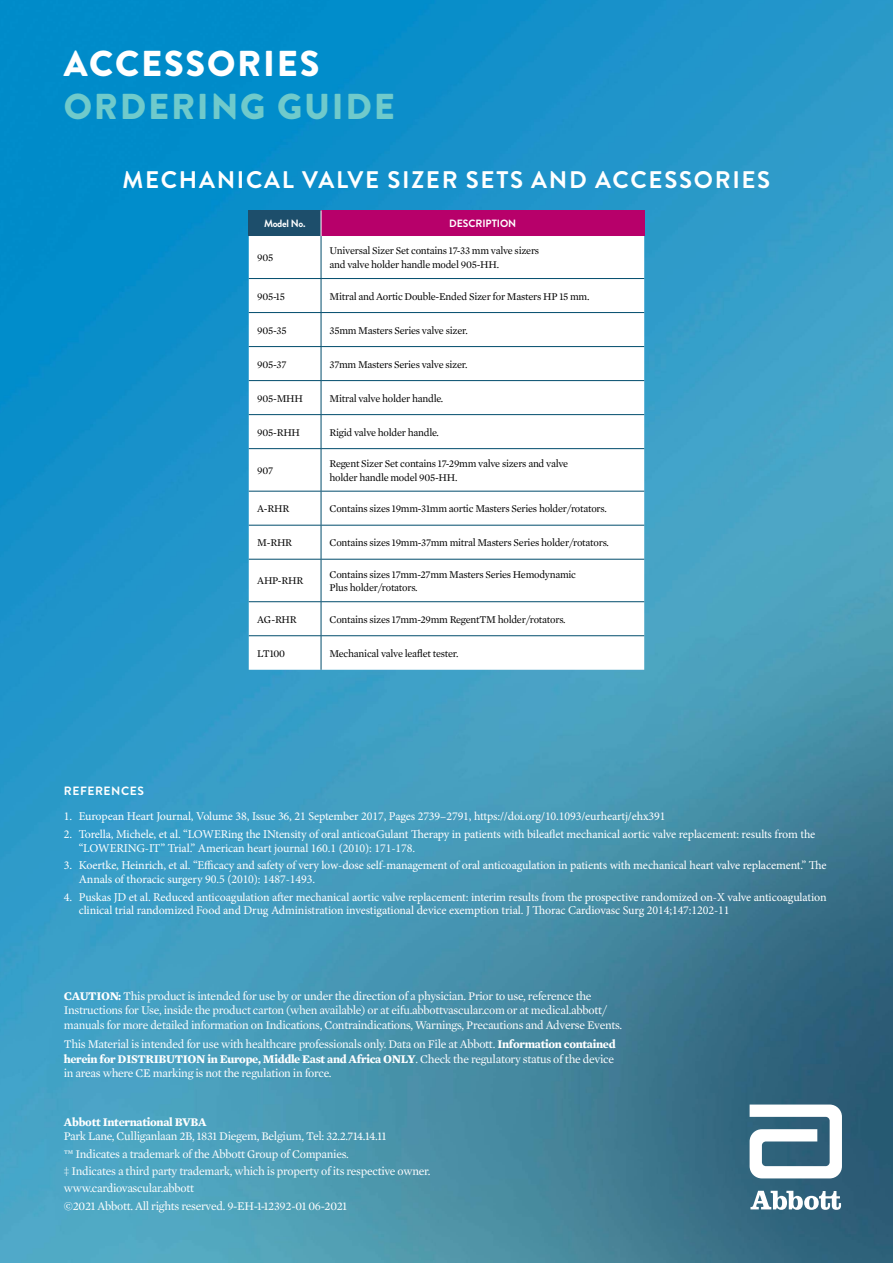
<style>
.page{position:relative;width:893px;height:1263px;background:#fff}
.page>*{position:absolute;margin:0;border:0;box-sizing:border-box;transform-origin:0 0}
.t1{font:900 36px "Brandon Grotesque";letter-spacing:.05em;color:#70cacb}
.t2{font:900 36px "Brandon Grotesque";letter-spacing:.05em;color:#fff}
.t3{font:700 24px "Brandon Grotesque";letter-spacing:.07em;color:#fff}
.t4{font:12px/17.4px "Mercury Text G1";letter-spacing:-.025em;color:#fff}
.t5{font:12px/13.5px "Minion Pro";letter-spacing:-.01em;color:#fff}
.t6{font:700 12px "Mercury Text G1";letter-spacing:-.025em;color:#fff}
.t7{font:700 12px "Brandon Grotesque";letter-spacing:.05em;color:#fff}
.t8{font:10.65px/13.5px "Mercury Text G1";letter-spacing:-.025em;color:#000}
.t9{font:700 10.65px "Brandon Grotesque";letter-spacing:-.005em;color:#fff}
.s1{font-weight:700}
</style>
<div class="page">
<img style="left:0;top:0;width:893px;height:1263px">
<div style="left:249px;top:210px;width:72px;height:26px;background:#1d4e6b"></div>
<div style="left:321px;top:210px;width:323px;height:26px;background:#b7006a"></div>
<svg style="left:249px;top:236px;width:395px;height:434px"></svg>
<hr style="left:249px;top:312px;width:72px;height:1px;background:#004c6c">
<hr style="left:249px;top:346px;width:72px;height:1px;background:#004c6c">
<hr style="left:249px;top:380px;width:72px;height:1px;background:#004c6c">
<hr style="left:249px;top:414px;width:72px;height:1px;background:#004c6c">
<hr style="left:249px;top:448px;width:72px;height:1px;background:#004c6c">
<hr style="left:249px;top:491px;width:72px;height:1px;background:#004c6c">
<hr style="left:249px;top:525px;width:72px;height:1px;background:#004c6c">
<hr style="left:249px;top:559px;width:72px;height:1px;background:#004c6c">
<hr style="left:249px;top:601px;width:72px;height:1px;background:#004c6c">
<hr style="left:249px;top:278px;width:72px;height:1px;background:#004c6c">
<hr style="left:249px;top:635px;width:72px;height:1px;background:#004c6c">
<svg style="left:321px;top:210px;width:1px;height:26px"></svg>
<hr style="left:321px;top:236px;width:1px;height:42px;background:#004c6c">
<hr style="left:321px;top:279px;width:1px;height:33px;background:#004c6c">
<hr style="left:321px;top:313px;width:1px;height:33px;background:#004c6c">
<hr style="left:321px;top:347px;width:1px;height:33px;background:#004c6c">
<hr style="left:321px;top:381px;width:1px;height:33px;background:#004c6c">
<hr style="left:321px;top:415px;width:1px;height:33px;background:#004c6c">
<hr style="left:321px;top:449px;width:1px;height:42px;background:#004c6c">
<hr style="left:321px;top:491px;width:1px;height:34px;background:#004c6c">
<hr style="left:321px;top:525px;width:1px;height:34px;background:#004c6c">
<hr style="left:321px;top:559px;width:1px;height:42px;background:#004c6c">
<hr style="left:321px;top:602px;width:1px;height:33px;background:#004c6c">
<hr style="left:321px;top:636px;width:1px;height:34px;background:#004c6c">
<hr style="left:321px;top:278px;width:323px;height:1px;background:#004c6c">
<hr style="left:321px;top:312px;width:323px;height:1px;background:#004c6c">
<hr style="left:321px;top:346px;width:323px;height:1px;background:#004c6c">
<hr style="left:321px;top:380px;width:323px;height:1px;background:#004c6c">
<hr style="left:321px;top:414px;width:323px;height:1px;background:#004c6c">
<hr style="left:321px;top:448px;width:323px;height:1px;background:#004c6c">
<hr style="left:321px;top:491px;width:323px;height:1px;background:#004c6c">
<hr style="left:321px;top:525px;width:323px;height:1px;background:#004c6c">
<hr style="left:321px;top:559px;width:323px;height:1px;background:#004c6c">
<hr style="left:321px;top:601px;width:323px;height:1px;background:#004c6c">
<hr style="left:321px;top:635px;width:323px;height:1px;background:#004c6c">
<svg style="left:750px;top:1104px;width:92px;height:74px"></svg>
<svg style="left:750px;top:1191px;width:91px;height:19px"></svg>
<h1 class="t2" style="left:64px;top:38px;width:257px">ACCESSORIES</h1>
<h1 class="t1" style="left:64px;top:82px;width:333px">ORDERING GUIDE</h1>
<h2 class="t3" style="left:123px;top:163px;width:649px">MECHANICAL VALVE SIZER SETS AND ACCESSORIES</h2>
<p class="t9" style="left:264px;top:216px;width:43px">Model No.</p>
<p class="t9" style="left:449px;top:216px;width:69px">DESCRIPTION</p>
<p class="t8" style="left:257px;top:250px;width:18px">905</p>
<p class="t8" style="left:330px;top:243px;width:211px">Universal Sizer Set contains 17-33 mm valve sizers and valve holder handle model 905-HH.</p>
<p class="t8" style="left:257px;top:289px;width:29px">905-15</p>
<p class="t8" style="left:330px;top:289px;width:261px">Mitral and Aortic Double-Ended Sizer for Masters HP 15 mm.</p>
<p class="t8" style="left:257px;top:323px;width:31px">905-35</p>
<p class="t8" style="left:330px;top:323px;width:140px">35mm Masters Series valve sizer.</p>
<p class="t8" style="left:257px;top:357px;width:31px">905-37</p>
<p class="t8" style="left:330px;top:357px;width:139px">37mm Masters Series valve sizer.</p>
<p class="t8" style="left:257px;top:391px;width:47px">905-MHH</p>
<p class="t8" style="left:330px;top:391px;width:115px">Mitral valve holder handle.</p>
<p class="t8" style="left:257px;top:425px;width:44px">905-RHH</p>
<p class="t8" style="left:330px;top:425px;width:111px">Rigid valve holder handle.</p>
<p class="t8" style="left:257px;top:463px;width:17px">907</p>
<p class="t8" style="left:330px;top:456px;width:240px">Regent Sizer Set contains 17-29mm valve sizers and valve holder handle model 905-HH.</p>
<p class="t8" style="left:257px;top:501px;width:33px">A-RHR</p>
<p class="t8" style="left:330px;top:501px;width:279px">Contains sizes 19mm-31mm aortic Masters Series holder/rotators.</p>
<p class="t8" style="left:257px;top:535px;width:36px">M-RHR</p>
<p class="t8" style="left:330px;top:535px;width:281px">Contains sizes 19mm-37mm mitral Masters Series holder/rotators.</p>
<p class="t8" style="left:257px;top:574px;width:48px">AHP-RHR</p>
<p class="t8" style="left:330px;top:567px;width:248px">Contains sizes 17mm-27mm Masters Series Hemodynamic<br>Plus holder/rotators.</p>
<p class="t8" style="left:257px;top:612px;width:41px">AG-RHR</p>
<p class="t8" style="left:330px;top:612px;width:238px">Contains sizes 17mm-29mm RegentTM holder/rotators.</p>
<p class="t8" style="left:257px;top:646px;width:29px">LT100</p>
<p class="t8" style="left:330px;top:646px;width:130px">Mechanical valve leaflet tester.</p>
<p class="t7" style="left:64px;top:783px;width:82px">REFERENCES</p>
<p class="t5" style="left:64px;top:810px;width:603px">1. European Heart Journal, Volume 38, Issue 36, 21 September 2017, Pages 2739–2791, https://doi.org/10.1093/eurheartj/ehx391</p>
<p class="t5" style="left:79px;top:827px;width:738px;text-indent:-15px">2. Torella, Michele, et al. “LOWERing the INtensity of oral anticoaGulant Therapy in patients with bileaflet mechanical aortic valve replacement: results from the “LOWERING-IT” Trial.” American heart journal 160.1 (2010): 171-178.</p>
<p class="t5" style="left:79px;top:859px;width:749px;text-indent:-15px">3. Koertke, Heinrich, et al. “Efficacy and safety of very low-dose self-management of oral anticoagulation in patients with mechanical heart valve replacement.” The<br>Annals of thoracic surgery 90.5 (2010): 1487-1493.</p>
<p class="t5" style="left:79px;top:890px;width:749px;text-indent:-15px">4. Puskas JD et al. Reduced anticoagulation after mechanical aortic valve replacement: interim results from the prospective randomized on-X valve anticoagulation clinical trial randomized Food and Drug Administration investigational device exemption trial. J Thorac Cardiovasc Surg 2014;147:1202-11</p>
<p class="t4" style="left:64px;top:988px;width:560px;line-height:14.4px"><span class="s1">CAUTION:</span> This product is intended for use by or under the direction of a physician. Prior to use, reference the<br>Instructions for Use, inside the product carton (when available) or at eifu.abbottvascular.com or at medical.abbott/ manuals for more detailed information on Indications, Contraindications, Warnings, Precautions and Adverse Events.</p>
<p class="t4" style="left:64px;top:1036px;width:553px;line-height:14.4px">This Material is intended for use with healthcare professionals only. Data on File at Abbott. <span class="s1">Information contained herein for DISTRIBUTION in Europe, Middle East and Africa ONLY</span>. Check the regulatory status of the device in areas where CE marking is not the regulation in force.</p>
<p class="t6" style="left:64px;top:1113px;width:144px">Abbott International BVBA</p>
<p class="t4" style="left:64px;top:1127px;width:368px">Park Lane, Culliganlaan 2B, 1831 Diegem, Belgium, Tel: 32.2.714.14.11<br>™️ Indicates a trademark of the Abbott Group of Companies.<br>‡ Indicates a third party trademark, which is property of its respective owner. www.cardiovascular.abbott<br>©️2021 Abbott. All rights reserved. 9-EH-1-12392-01 06-2021</p>
</div>
